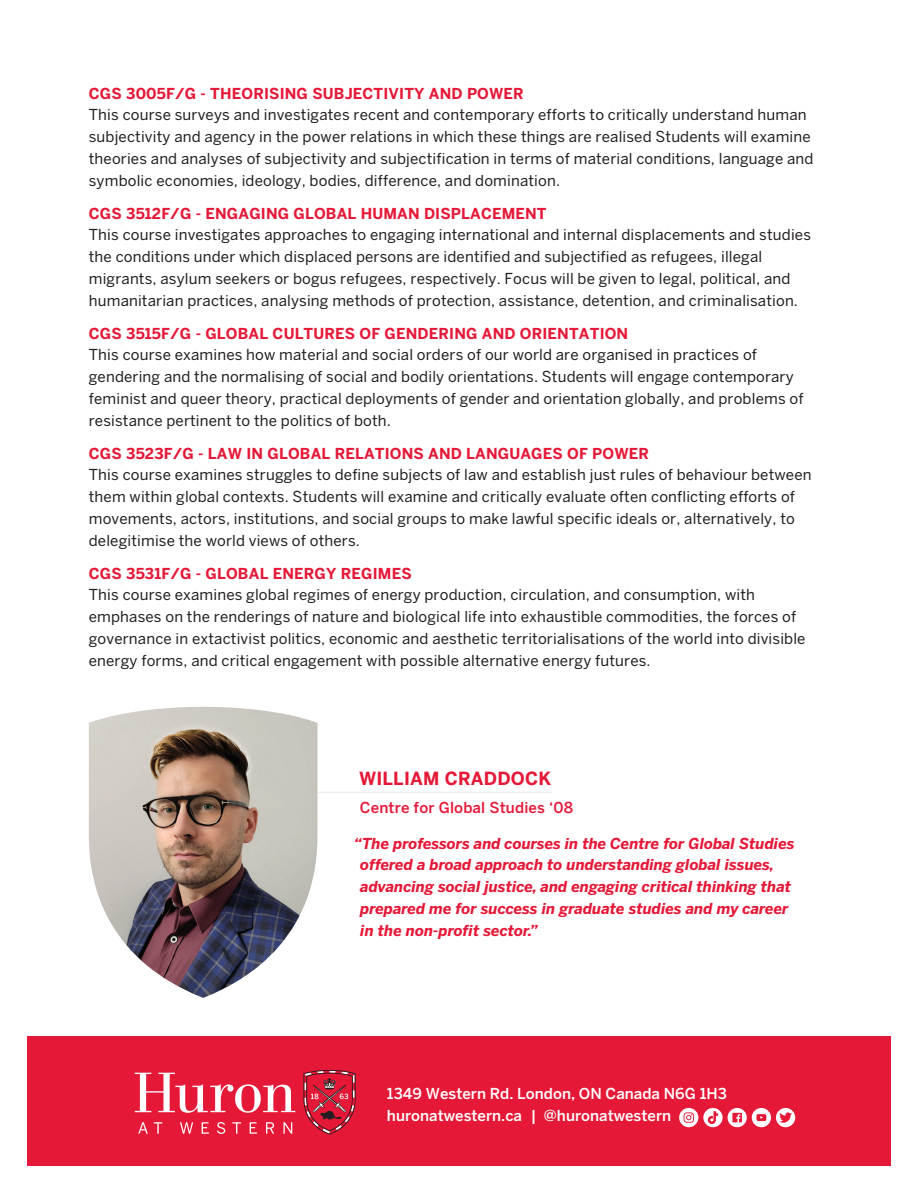
<style>
.page{position:relative;width:918px;height:1188px;background:#fff}
.page>*{position:absolute;margin:0;border:0;box-sizing:border-box;transform-origin:0 0}
.t1{font:700 18px "Benton Sans";letter-spacing:.01em;color:#e51837}
.t2{font:15px/21.8px "Benton Sans";letter-spacing:.01em;color:#231f20}
.t3{font:italic 700 15px/21.8px "Benton Sans";color:#e51837}
.t4{font:700 15px "Benton Sans";letter-spacing:.01em;color:#e51837}
.t5{font:500 15px/21.8px "Benton Sans";color:#fff}
.t6{font:500 15px "Benton Sans";letter-spacing:.01em;color:#e51837}
</style>
<div class="page">
<div style="left:27px;top:1036px;width:864px;height:129px;background:#e51837"></div>
<svg style="left:679px;top:1108px;width:116px;height:19px"></svg>
<svg style="left:135px;top:1073px;width:160px;height:40px"></svg>
<svg style="left:303px;top:1070px;width:53px;height:65px"></svg>
<svg style="left:138px;top:1122px;width:10px;height:12px"></svg>
<svg style="left:154px;top:1122px;width:8px;height:12px"></svg>
<svg style="left:180px;top:1122px;width:13px;height:12px"></svg>
<svg style="left:202px;top:1122px;width:7px;height:12px"></svg>
<svg style="left:217px;top:1122px;width:8px;height:12px"></svg>
<svg style="left:232px;top:1122px;width:9px;height:12px"></svg>
<svg style="left:250px;top:1122px;width:7px;height:12px"></svg>
<svg style="left:266px;top:1122px;width:8px;height:12px"></svg>
<svg style="left:284px;top:1122px;width:8px;height:12px"></svg>
<hr style="left:318px;top:792px;width:234px;height:1px;background:#b7b8bb">
<img style="left:89px;top:707px;width:229px;height:291px">
<p class="t4" style="left:89px;top:84px;width:437px">CGS 3005F/G - THEORISING SUBJECTIVITY AND POWER</p>
<p class="t2" style="left:89px;top:104px;width:726px">This course surveys and investigates recent and contemporary efforts to critically understand human subjectivity and agency in the power relations in which these things are realised Students will examine theories and analyses of subjectivity and subjectification in terms of material conditions, language and symbolic economies, ideology, bodies, difference, and domination.</p>
<p class="t4" style="left:89px;top:204px;width:459px">CGS 3512F/G - ENGAGING GLOBAL HUMAN DISPLACEMENT</p>
<p class="t2" style="left:89px;top:224px;width:724px">This course investigates approaches to engaging international and internal displacements and studies the conditions under which displaced persons are identified and subjectified as refugees, illegal migrants, asylum seekers or bogus refugees, respectively. Focus will be given to legal, political, and humanitarian practices, analysing methods of protection, assistance, detention, and criminalisation.</p>
<p class="t4" style="left:89px;top:324px;width:541px">CGS 3515F/G - GLOBAL CULTURES OF GENDERING AND ORIENTATION</p>
<p class="t2" style="left:89px;top:344px;width:716px">This course examines how material and social orders of our world are organised in practices of gendering and the normalising of social and bodily orientations. Students will engage contemporary feminist and queer theory, practical deployments of gender and orientation globally, and problems of resistance pertinent to the politics of both.</p>
<p class="t4" style="left:89px;top:444px;width:562px">CGS 3523F/G - LAW IN GLOBAL RELATIONS AND LANGUAGES OF POWER</p>
<p class="t2" style="left:89px;top:464px;width:724px">This course examines struggles to define subjects of law and establish just rules of behaviour between them within global contexts. Students will examine and critically evaluate often conflicting efforts of movements, actors, institutions, and social groups to make lawful specific ideals or, alternatively, to delegitimise the world views of others.</p>
<p class="t4" style="left:89px;top:564px;width:324px">CGS 3531F/G - GLOBAL ENERGY REGIMES</p>
<p class="t2" style="left:89px;top:584px;width:718px">This course examines global regimes of energy production, circulation, and consumption, with emphases on the renderings of nature and biological life into exhaustible commodities, the forces of governance in extactivist politics, economic and aesthetic territorialisations of the world into divisible energy forms, and critical engagement with possible alternative energy futures.</p>
<p class="t1" style="left:359px;top:768px;width:194px">WILLIAM CRADDOCK</p>
<p class="t6" style="left:360px;top:799px;width:215px">Centre for Global Studies ‘08</p>
<p class="t3" style="left:360px;top:832px;width:436px;text-indent:-6px">“The professors and courses in the Centre for Global Studies offered a broad approach to understanding global issues, advancing social justice, and engaging critical thinking that prepared me for success in graduate studies and my career in the non-profit sector.”</p>
<p class="t5" style="left:387px;top:1083px;width:341px">1349 Western Rd. London, ON Canada N6G 1H3 huronatwestern.ca | @huronatwestern</p>
</div>
